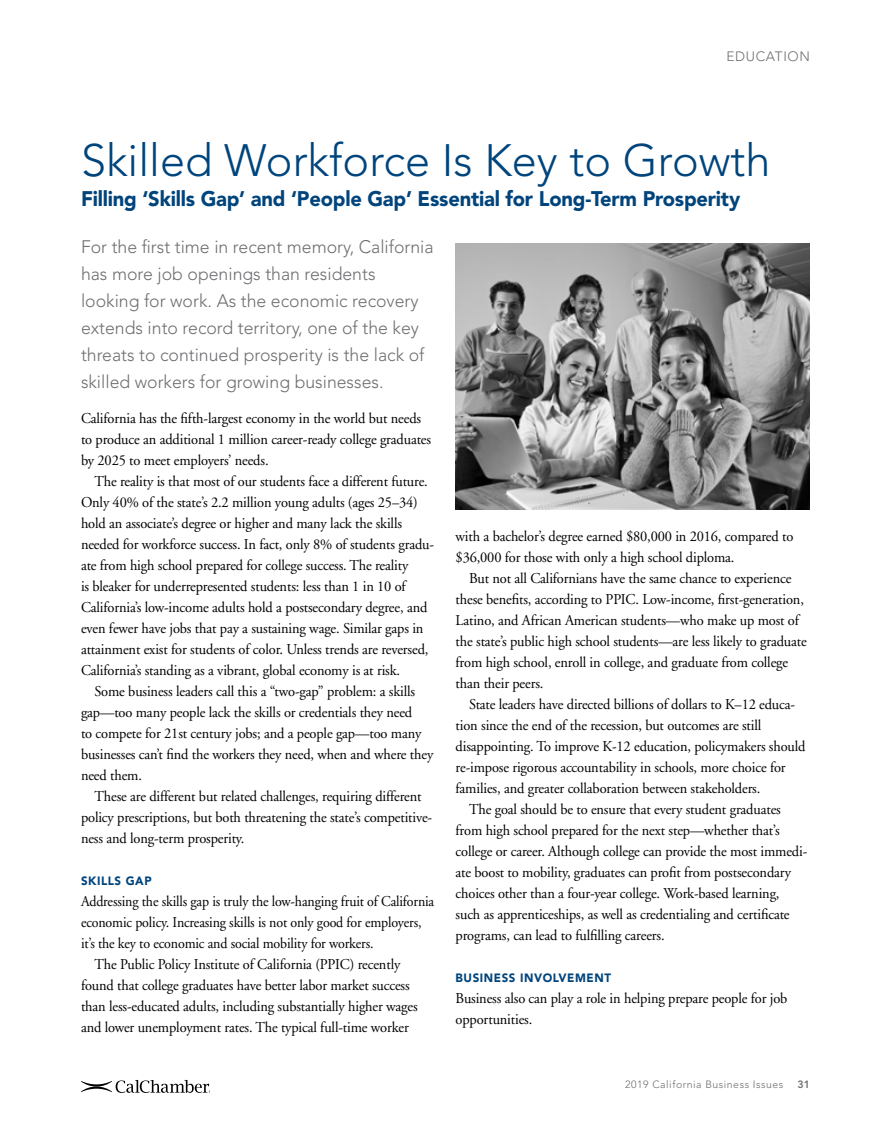
<style>
.page{position:relative;width:891px;height:1134px;background:#fff}
.page>*{position:absolute;margin:0;border:0;box-sizing:border-box;transform-origin:0 0}
.Headline{font:300 45px "Avenir LT Std";color:#00447c}
.Headline_2{font:900 21px "Avenir LT Std";letter-spacing:-.01em;color:#00447c;scale:.96 1}
.Lead_No_Bullet{font:300 18px/27px "Avenir LT Std";color:#6d6e71}
.Body_Copy_second{font:15px/21px "Adobe Garamond";letter-spacing:-.01em;color:#000;scale:.96 1}
.body_copy_first{font:15px/21px "Adobe Garamond";letter-spacing:-.01em;color:#000;scale:.96 1}
.body_copy_first-2{font:15px/21px "Adobe Garamond";letter-spacing:-.01em;color:#000;scale:.93 1}
.Kicker_RTOC{font:300 13.5px "Avenir LT Std";letter-spacing:.05em;color:#6d6e71}
.subhead{font:900 12px "Avenir LT Std";letter-spacing:.05em;color:#00447c;scale:.96 1}
.t1{font:300 10.5px "Avenir LT Std";letter-spacing:.05em;color:#6d6e71}
.t2{font:800 10.5px "Avenir LT Std";color:#6d6e71}
.t3{font:4.2px "Helvetica Neue";color:#000}
</style>
<div class="page">
<svg style="left:81px;top:1080px;width:128px;height:13px"></svg>
<img style="left:456px;top:243px;width:354px;height:267px">
<p class="Kicker_RTOC" style="left:727px;top:49px;width:85px">EDUCATION</p>
<p class="Headline" style="left:81px;top:134px;width:691px">Skilled Workforce Is Key to Growth</p>
<p class="Headline_2" style="left:81px;top:186px;width:688px">Filling ‘Skills Gap’ and ‘People Gap’ Essential for Long-Term Prosperity</p>
<p class="Lead_No_Bullet" style="left:81px;top:233px;width:354px">For the first time in recent memory, California has more job openings than residents looking for work. As the economic recovery extends into record territory, one of the key threats to continued prosperity is the lack of skilled workers for growing businesses.</p>
<p class="body_copy_first" style="left:81px;top:408px;width:366px">California has the fifth-largest economy in the world but needs to produce an additional 1 million career-ready college graduates by 2025 to meet employers’ needs.</p>
<p class="Body_Copy_second" style="left:81px;top:471px;width:369px;text-indent:14px">The reality is that most of our students face a different future.<br>Only 40% of the state’s 2.2 million young adults (ages 25–34) hold an associate’s degree or higher and many lack the skills needed for workforce success. In fact, only 8% of students gradu&shy;ate from high school prepared for college success. The reality<br>is bleaker for underrepresented students: less than 1 in 10 of California’s low-income adults hold a postsecondary degree, and even fewer have jobs that pay a sustaining wage. Similar gaps in attainment exist for students of color. Unless trends are reversed, California’s standing as a vibrant, global economy is at risk.</p>
<p class="Body_Copy_second" style="left:81px;top:681px;width:369px;text-indent:14px">Some business leaders call this a “two-gap” problem: a skills gap—too many people lack the skills or credentials they need<br>to compete for 21st century jobs; and a people gap—too many businesses can’t find the workers they need, when and where they need them.</p>
<p class="Body_Copy_second" style="left:81px;top:786px;width:367px;text-indent:14px">These are different but related challenges, requiring different policy prescriptions, but both threatening the state’s competitive&shy;ness and long-term prosperity.</p>
<p class="subhead" style="left:81px;top:873px;width:75px">SKILLS GAP</p>
<p class="body_copy_first-2" style="left:81px;top:891px;width:381px">Addressing the skills gap is truly the low-hanging fruit of California economic policy. Increasing skills is not only good for employers, it’s the key to economic and social mobility for workers.</p>
<p class="Body_Copy_second" style="left:81px;top:954px;width:352px;text-align:center">The Public Policy Institute of California (PPIC) recently found that college graduates have better labor market success than less-educated adults, including substantially higher wages and lower unemployment rates. The typical full-time worker</p>
<p class="Body_Copy_second" style="left:456px;top:526px;width:353px">with a bachelor’s degree earned $80,000 in 2016, compared to $36,000 for those with only a high school diploma.</p>
<p class="Body_Copy_second" style="left:456px;top:568px;width:367px;text-indent:14px">But not all Californians have the same chance to experience these benefits, according to PPIC. Low-income, first-generation, Latino, and African American students—who make up most of the state’s public high school students—are less likely to graduate from high school, enroll in college, and graduate from college than their peers.</p>
<p class="Body_Copy_second" style="left:456px;top:694px;width:366px;text-indent:14px">State leaders have directed billions of dollars to K–12 educa&shy;tion since the end of the recession, but outcomes are still disappointing. To improve K-12 education, policymakers should re-impose rigorous accountability in schools, more choice for families, and greater collaboration between stakeholders.</p>
<p class="Body_Copy_second" style="left:456px;top:799px;width:368px;text-indent:14px">The goal should be to ensure that every student graduates from high school prepared for the next step—whether that’s college or career. Although college can provide the most immedi&shy;ate boost to mobility, graduates can profit from postsecondary choices other than a four-year college. Work-based learning, such as apprenticeships, as well as credentialing and certificate programs, can lead to fulfilling careers.</p>
<p class="subhead" style="left:456px;top:971px;width:163px">BUSINESS INVOLVEMENT</p>
<p class="body_copy_first" style="left:456px;top:988px;width:347px">Business also can play a role in helping prepare people for job opportunities.</p>
<p class="t3" style="left:209px;top:1089px;width:5px">®</p>
<p class="t1" style="left:625px;top:1078px;width:160px">2019 California Business Issues</p>
<p class="t2" style="left:798px;top:1078px;width:14px">31</p>
</div>
